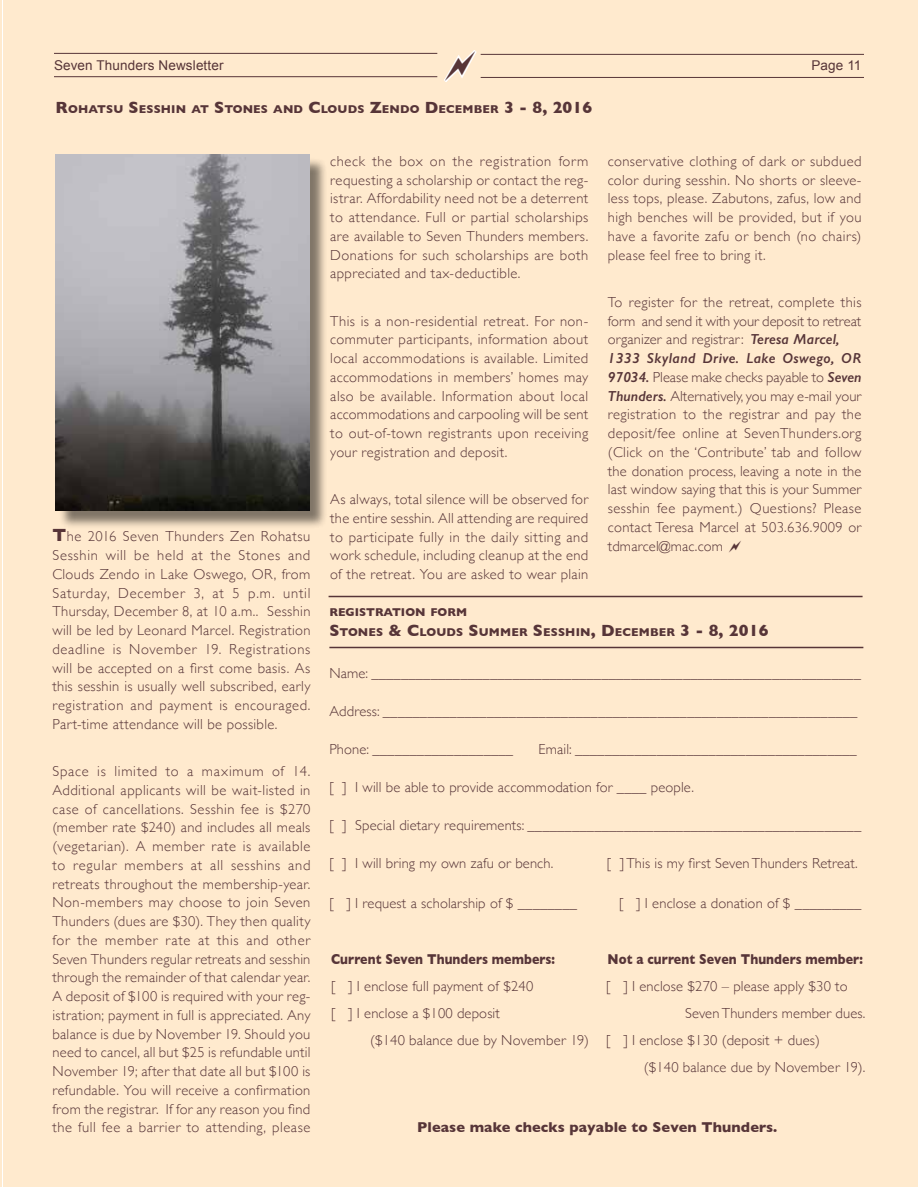
<style>
.page{position:relative;width:918px;height:1188px;background:#fff}
.page>*{position:absolute;margin:0;border:0;box-sizing:border-box;transform-origin:0 0}
.t1{font:300 14.55px/18.8px "Gill Sans";letter-spacing:.01em;color:#573538;text-align:justify}
.t2{font:700 14.55px "Gill Sans";letter-spacing:.01em;color:#573538;scale:.85 1}
.t3{font:700 14.55px "Gill Sans";letter-spacing:.01em;color:#573538}
.t4{font:13.5px "Arial";letter-spacing:.01em;color:#573538}
.t5{font:700 11.55px/19.8px "Gill Sans";letter-spacing:.015em;color:#573538}
.s1{font-size:16.5px}
.s2{font-weight:700;font-size:18px}
.s3{font-weight:600;font-style:italic}
</style>
<div class="page">
<hr style="left:0;top:1px;width:1px;height:1186px;background:#ffeace">
<div style="left:3px;top:1px;width:915px;height:1186px;background:#ffeace"></div>
<hr style="left:54px;top:53px;width:383px;height:1px;background:#573538">
<hr style="left:54px;top:76px;width:383px;height:1px;background:#573538">
<hr style="left:481px;top:77px;width:383px;height:1px;background:#573538">
<hr style="left:481px;top:54px;width:383px;height:1px;background:#573538">
<hr style="left:329px;top:647px;width:534px;height:1px;background:#573538">
<hr style="left:329px;top:596px;width:534px;height:1px;background:#573538">
<div style="left:58px;top:157px;width:270px;height:372px;background:#000;opacity:.5"></div>
<img style="left:56px;top:155px;width:253px;height:355px">
<svg style="left:432px;top:50px;width:56px;height:32px"></svg>
<p class="t4" style="left:54px;top:58px;width:171px">Seven Thunders Newsletter</p>
<p class="t4" style="left:811px;top:58px;width:52px">Page 11</p>
<p class="t5" style="left:56px;top:99px;width:538px"><span class="s1">R</span>OHATSU <span class="s1">S</span>ESSHIN AT <span class="s1">S</span>TONES AND <span class="s1">C</span>LOUDS <span class="s1">Z</span>ENDO <span class="s1">D</span>ECEMBER <span class="s1">3 - 8, 2016</span></p>
<p class="t1" style="left:52px;top:527px;width:260px"><span class="s2">T</span>he 2016 Seven Thunders Zen Rohatsu Sesshin will be held at the Stones and Clouds Zendo in Lake Oswego, OR, from Saturday, December 3, at 5 p.m. until Thursday, December 8, at 10 a.m.. Sesshin will be led by Leonard Marcel. Registration deadline is November 19. Registrations will be accepted on a first come basis. As this sesshin is usually well subscribed, early registration and payment is encouraged.<br>Part-time attendance will be possible.</p>
<p class="t1" style="left:52px;top:762px;width:260px">Space is limited to a maximum of 14.<br>Additional applicants will be wait-listed in case of cancellations. Sesshin fee is $270 (member rate $240) and includes all meals (vegetarian). A member rate is available to regular members at all sesshins and retreats throughout the membership-year.<br>Non-members may choose to join Seven Thunders (dues are $30). They then quality for the member rate at this and other Seven Thunders regular retreats and sesshin through the remainder of that calendar year.<br>A deposit of $100 is required with your reg&shy;istration; payment in full is appreciated. Any balance is due by November 19. Should you need to cancel, all but $25 is refundable until November 19; after that date all but $100 is refundable. You will receive a confirmation from the registrar. If for any reason you find the full fee a barrier to attending, please</p>
<p class="t1" style="left:330px;top:152px;width:260px">check the box on the registration form requesting a scholarship or contact the reg&shy;istrar. Affordability need not be a deterrent to attendance. Full or partial scholarships are available to Seven Thunders members.<br>Donations for such scholarships are both appreciated and tax-deductible.</p>
<p class="t1" style="left:330px;top:311px;width:260px">This is a non-residential retreat. For non&shy;commuter participants, information about local accommodations is available. Limited accommodations in members’ homes may also be available. Information about local accommodations and carpooling will be sent to out-of-town registrants upon receiving your registration and deposit.</p>
<p class="t1" style="left:330px;top:490px;width:260px">As always, total silence will be observed for the entire sesshin. All attending are required to participate fully in the daily sitting and work schedule, including cleanup at the end of the retreat. You are asked to wear plain</p>
<p class="t1" style="left:608px;top:152px;width:255px">conservative clothing of dark or subdued color during sesshin. No shorts or sleeve&shy;less tops, please. Zabutons, zafus, low and high benches will be provided, but if you have a favorite zafu or bench (no chairs) please feel free to bring it.</p>
<p class="t1" style="left:608px;top:293px;width:255px;text-align:left">To register for the retreat, complete this form and send it with your deposit to retreat organizer and registrar: <span class="s3">Teresa Marcel, 1333 Skyland Drive. Lake Oswego, OR 97034.</span> Please make checks payable to <span class="s3">Seven Thunders.</span> Alternatively, you may e-mail your registration to the registrar and pay the deposit/fee online at SevenThunders.org (Click on the ‘Contribute’ tab and follow the donation process, leaving a note in the last window saying that this is your Summer sesshin fee payment.) Questions? Please contact Teresa Marcel at 503.636.9009 or tdmarcel@mac.com</p>
<p class="t5" style="left:329px;top:602px;width:441px">REGISTRATION FORM<br><span class="s1">S</span>TONES <span class="s1">&amp; C</span>LOUDS <span class="s1">S</span>UMMER <span class="s1">S</span>ESSHIN<span class="s1">, D</span>ECEMBER <span class="s1">3 - 8, 2016</span></p>
<p class="t1" style="left:329px;top:664px;width:533px">Name: __________________________________________________________________</p>
<p class="t1" style="left:329px;top:702px;width:530px">Address: ________________________________________________________________</p>
<p class="t1" style="left:329px;top:740px;width:185px">Phone: ___________________</p>
<p class="t1" style="left:539px;top:740px;width:320px">Email: ______________________________________</p>
<p class="t1" style="left:329px;top:778px;width:366px">[ ] I will be able to provide accommodation for ____ people.</p>
<p class="t1" style="left:329px;top:816px;width:533px">[ ] Special dietary requirements: _____________________________________________</p>
<p class="t1" style="left:329px;top:854px;width:225px">[ ] I will bring my own zafu or bench.</p>
<p class="t1" style="left:607px;top:854px;width:252px">[ ] This is my first Seven Thunders Retreat.</p>
<p class="t1" style="left:329px;top:894px;width:249px">[ ] I request a scholarship of $ ________</p>
<p class="t1" style="left:619px;top:894px;width:244px">[ ] I enclose a donation of $ _________</p>
<p class="t2" style="left:331px;top:951px;width:265px">Current Seven Thunders members:</p>
<p class="t1" style="left:331px;top:973px;width:204px;line-height:27px">[ ] I enclose full payment of $240 [ ] I enclose a $100 deposit</p>
<p class="t1" style="left:370px;top:1031px;width:220px">($140 balance due by November 19)</p>
<p class="t2" style="left:607px;top:951px;width:302px">Not a current Seven Thunders member:</p>
<p class="t1" style="left:606px;top:977px;width:243px">[ ] I enclose $270 – please apply $30 to</p>
<p class="t1" style="left:685px;top:1004px;width:182px">Seven Thunders member dues.</p>
<p class="t1" style="left:606px;top:1031px;width:215px">[ ] I enclose $130 (deposit + dues)</p>
<p class="t1" style="left:644px;top:1058px;width:223px">($140 balance due by November 19).</p>
<p class="t3" style="left:417px;top:1119px;width:362px">Please make checks payable to Seven Thunders.</p>
</div>
